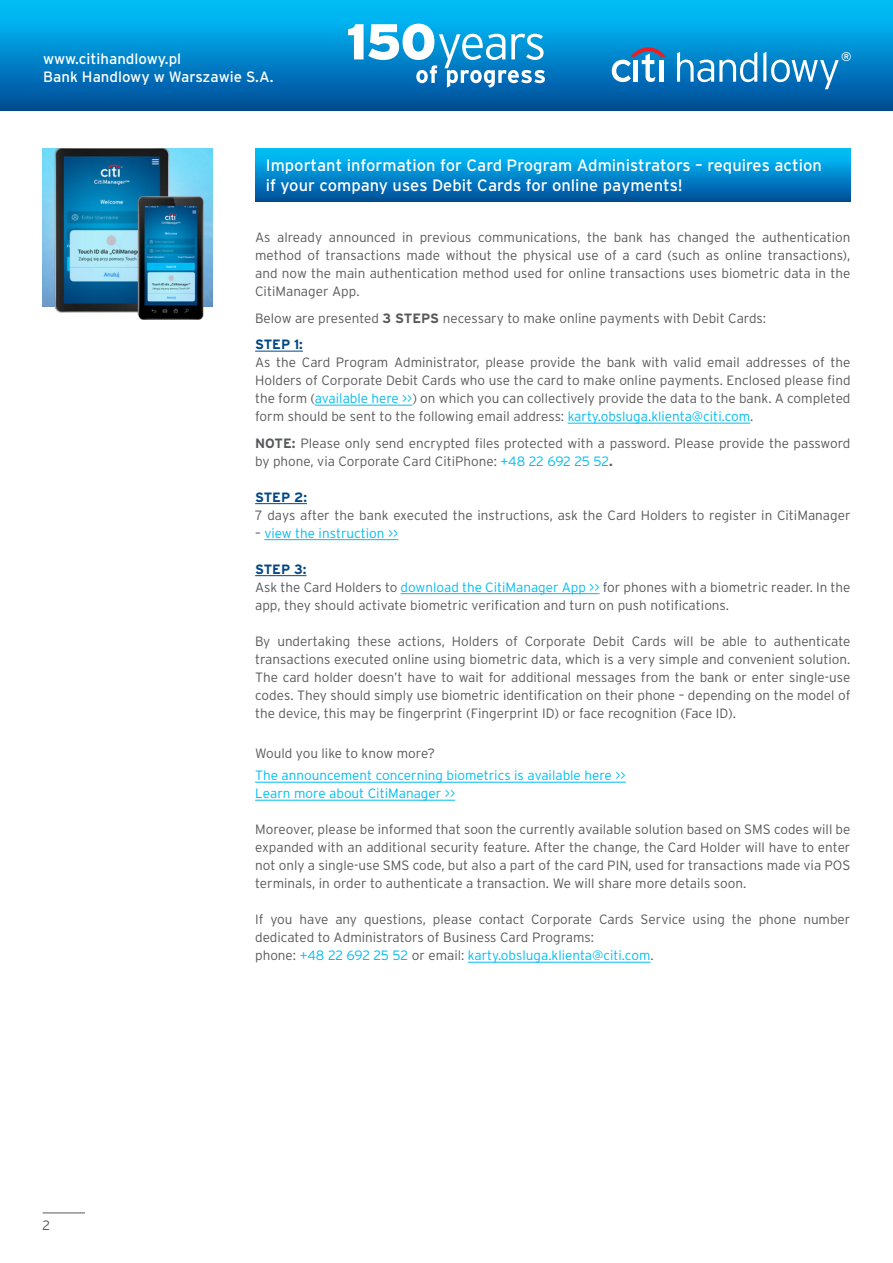
<style>
.page{position:relative;width:893px;height:1263px;background:#fff}
.page>*{position:absolute;margin:0;border:0;box-sizing:border-box;transform-origin:0 0}
.blue_head{font:16.5px/19.8px "Interstate Pl";color:#fff}
.t1{font:15px/18px "Interstate Pl";color:#fff}
.main_txt{font:300 13.5px/18px "Interstate Pl";color:#58595b;text-align:justify}
.main_txt-2{font:300 13.5px "Interstate Pl";color:#00bdf2}
.main_txt-3{font:700 13.5px "Interstate Pl";color:#004785}
.t2{font:12.6px "Interstate Pl";color:#fff}
.s1{font-weight:700}
.s2{color:#00bdf2}
.s3{color:#58595b}
</style>
<div class="page">
<div style="left:0;top:0;width:893px;height:111px;background:linear-gradient(to bottom,#00c7ff,#004a96)"></div>
<svg style="left:677px;top:52px;width:80px;height:30px"></svg>
<svg style="left:763px;top:52px;width:76px;height:37px;background:#3894cd"></svg>
<svg style="left:612px;top:47px;width:54px;height:35px"></svg>
<hr style="left:659px;top:60px;width:4px;height:22px;background:#fff">
<svg style="left:348px;top:24px;width:197px;height:64px"></svg>
<hr style="left:43px;top:1212px;width:42px;height:1px;background:#58595b">
<div style="left:255px;top:149px;width:595px;height:53px;background:linear-gradient(to bottom,#00c7ff,#004c98)"></div>
<hr style="left:255px;top:351px;width:48px;height:1px;background:#004785">
<hr style="left:315px;top:405px;width:97px;height:1px;background:#00bdf2">
<hr style="left:568px;top:423px;width:182px;height:1px;background:#00bdf2">
<hr style="left:255px;top:503px;width:52px;height:1px;background:#004785">
<hr style="left:264px;top:539px;width:134px;height:1px;background:#00bdf2">
<hr style="left:255px;top:575px;width:51px;height:1px;background:#004785">
<hr style="left:401px;top:593px;width:199px;height:1px;background:#00bdf2">
<hr style="left:255px;top:782px;width:371px;height:1px;background:#00bdf2">
<hr style="left:255px;top:800px;width:200px;height:1px;background:#00bdf2">
<hr style="left:468px;top:962px;width:182px;height:1px;background:#00bdf2">
<img style="left:43px;top:149px;width:170px;height:171px">
<p class="t1" style="left:43px;top:49px;width:232px">www.citihandlowy.pl<br>Bank Handlowy w Warszawie S.A.</p>
<p class="t2" style="left:841px;top:49px;width:12px">®</p>
<p class="main_txt" style="left:43px;top:1216px;width:9px">2</p>
<p class="blue_head" style="left:266px;top:156px;width:558px">Important information for Card Program Administrators – requires action if your company uses Debit Cards for online payments!</p>
<p class="main_txt" style="left:255px;top:228px;width:597px">As already announced in previous communications, the bank has changed the authentication method of transactions made without the physical use of a card (such as online transactions), and now the main authentication method used for online transactions uses biometric data in the CitiManager App.</p>
<p class="main_txt" style="left:255px;top:309px;width:513px">Below are presented <span class="s1">3 STEPS</span> necessary to make online payments with Debit Cards:</p>
<p class="main_txt-3" style="left:255px;top:337px;width:49px">STEP 1:</p>
<p class="main_txt" style="left:255px;top:353px;width:597px">As the Card Program Administrator, please provide the bank with valid email addresses of the Holders of Corporate Debit Cards who use the card to make online payments. Enclosed please find the form (<span class="s2">available here &gt;&gt;</span>) on which you can collectively provide the data to the bank. A completed form should be sent to the following email address: <span class="s2">karty.obsluga.klienta@citi.com</span>.</p>
<p class="main_txt" style="left:255px;top:434px;width:597px"><span class="s1">NOTE:</span> Please only send encrypted files protected with a password. Please provide the password by phone, via Corporate Card CitiPhone: <span class="s2">+48 22 692 25 52</span><span class="s1">.</span></p>
<p class="main_txt-3" style="left:255px;top:489px;width:53px">STEP 2:</p>
<p class="main_txt" style="left:255px;top:506px;width:597px">7 days after the bank executed the instructions, ask the Card Holders to register in CitiManager</p>
<p class="main_txt-2" style="left:255px;top:525px;width:145px"><span class="s3">–</span> view the instruction &gt;&gt;</p>
<p class="main_txt-3" style="left:255px;top:561px;width:53px">STEP 3:</p>
<p class="main_txt" style="left:255px;top:578px;width:597px">Ask the Card Holders to <span class="s2">download the CitiManager App &gt;&gt;</span> for phones with a biometric reader. In the app, they should activate biometric verification and turn on push notifications.</p>
<p class="main_txt" style="left:255px;top:632px;width:597px">By undertaking these actions, Holders of Corporate Debit Cards will be able to authenticate transactions executed online using biometric data, which is a very simple and convenient solution.<br>The card holder doesn’t have to wait for additional messages from the bank or enter single-use codes. They should simply use biometric identification on their phone – depending on the model of the device, this may be fingerprint (Fingerprint ID) or face recognition (Face ID).</p>
<p class="main_txt" style="left:255px;top:744px;width:181px">Would you like to know more?</p>
<p class="main_txt-2" style="left:255px;top:768px;width:372px">The announcement concerning biometrics is available here &gt;&gt;</p>
<p class="main_txt-2" style="left:255px;top:786px;width:202px">Learn more about CitiManager &gt;&gt;</p>
<p class="main_txt" style="left:255px;top:820px;width:597px">Moreover, please be informed that soon the currently available solution based on SMS codes will be expanded with an additional security feature. After the change, the Card Holder will have to enter not only a single-use SMS code, but also a part of the card PIN, used for transactions made via POS terminals, in order to authenticate a transaction. We will share more details soon.</p>
<p class="main_txt" style="left:255px;top:910px;width:597px">If you have any questions, please contact Corporate Cards Service using the phone number dedicated to Administrators of Business Card Programs:</p>
<p class="main_txt-2" style="left:255px;top:948px;width:400px"><span class="s3">phone:</span> +48 22 692 25 52 <span class="s3">or email:</span> karty.obsluga.klienta@citi.com<span class="s3">.</span></p>
</div>
